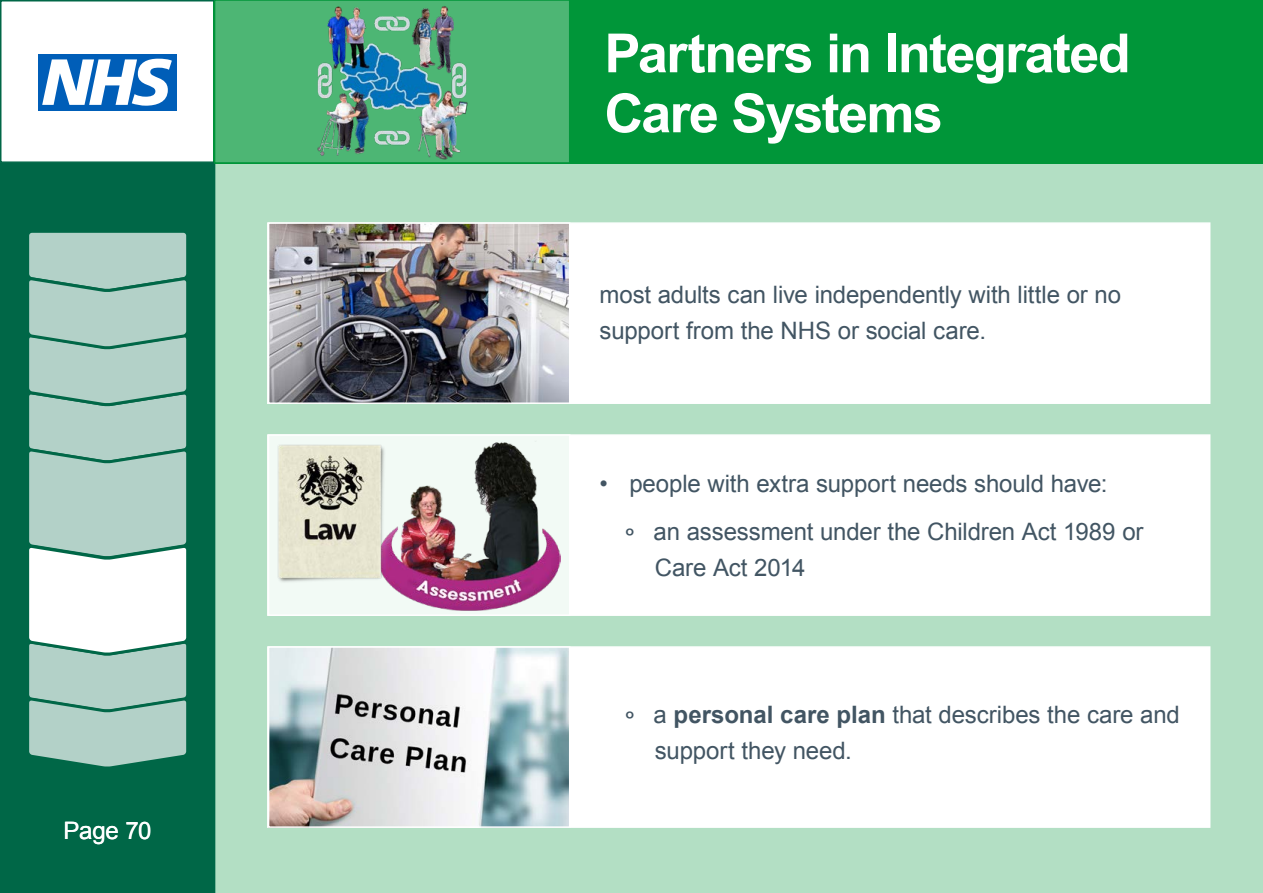
<style>
.page{position:relative;width:1263px;height:893px;background:#fff}
.page>*{position:absolute;margin:0;border:0;box-sizing:border-box;transform-origin:0 0}
.t1{font:700 54px/60px "Arial";letter-spacing:-.03em;color:#fff}
.t2{font:24px/36px "Arial";letter-spacing:-.005em;color:#425563}
.t3{font:24px "Arial";letter-spacing:-.015em;color:#fff}
.s1{font-family:"Gibson"}
.s2{font-weight:700}
</style>
<div class="page">
<div style="left:214px;top:164px;width:1049px;height:729px;background:#b3dfc4"></div>
<div style="left:214px;top:0;width:1049px;height:164px;background:#009639"></div>
<div style="left:38px;top:54px;width:139px;height:56px;background:#005eb8"></div>
<svg style="left:42px;top:59px;width:130px;height:47px"></svg>
<div style="left:0;top:163px;width:215px;height:730px;background:#006747"></div>
<div style="left:0;top:0;width:215px;height:163px;border:2px solid #006747"></div>
<svg style="left:29px;top:232px;width:158px;height:535px;background:#b5d2c9"></svg>
<div style="left:267px;top:222px;width:943px;height:182px;background:#fff;border:2px solid #fff"></div>
<div style="left:267px;top:434px;width:943px;height:182px;background:#fff;border:2px solid #fff"></div>
<div style="left:267px;top:646px;width:943px;height:182px;background:#fff;border:2px solid #fff"></div>
<img style="left:271px;top:225px;width:296px;height:176px">
<div style="left:268px;top:222px;width:302px;height:182px;border:2px solid #fff"></div>
<img style="left:271px;top:649px;width:296px;height:176px">
<div style="left:268px;top:646px;width:302px;height:182px;border:2px solid #fff"></div>
<div style="left:269px;top:435px;width:301px;height:180px;background:#f2faf5"></div>
<img style="left:389px;top:442px;width:172px;height:169px">
<div style="left:215px;top:0;width:355px;height:163px;background:#4db674"></div>
<img style="left:317px;top:6px;width:151px;height:154px">
<div style="left:214px;top:0;width:356px;height:164px;border:2px solid #009639"></div>
<img style="left:278px;top:444px;width:111px;height:140px">
<p class="t3" style="left:64px;top:814px;width:89px">Page 70</p>
<h1 class="t1" style="left:604px;top:25px;width:528px">Partners in Integrated<br>Care Systems</h1>
<p class="t2" style="left:600px;top:277px;width:523px">most adults can live independently with little or no support from the NHS or social care.</p>
<p class="t2" style="left:625px;top:459px;width:520px;line-height:48.8px;text-indent:-26px">• people with extra support needs should have:<br><span class="s1">º</span> an assessment under the Children Act 1989 or</p>
<p class="t2" style="left:655px;top:550px;width:152px">Care Act 2014</p>
<p class="t2" style="left:655px;top:697px;width:526px;text-indent:-30px"><span class="s1">º</span> a <span class="s2">personal care plan</span> that describes the care and support they need.</p>
</div>
